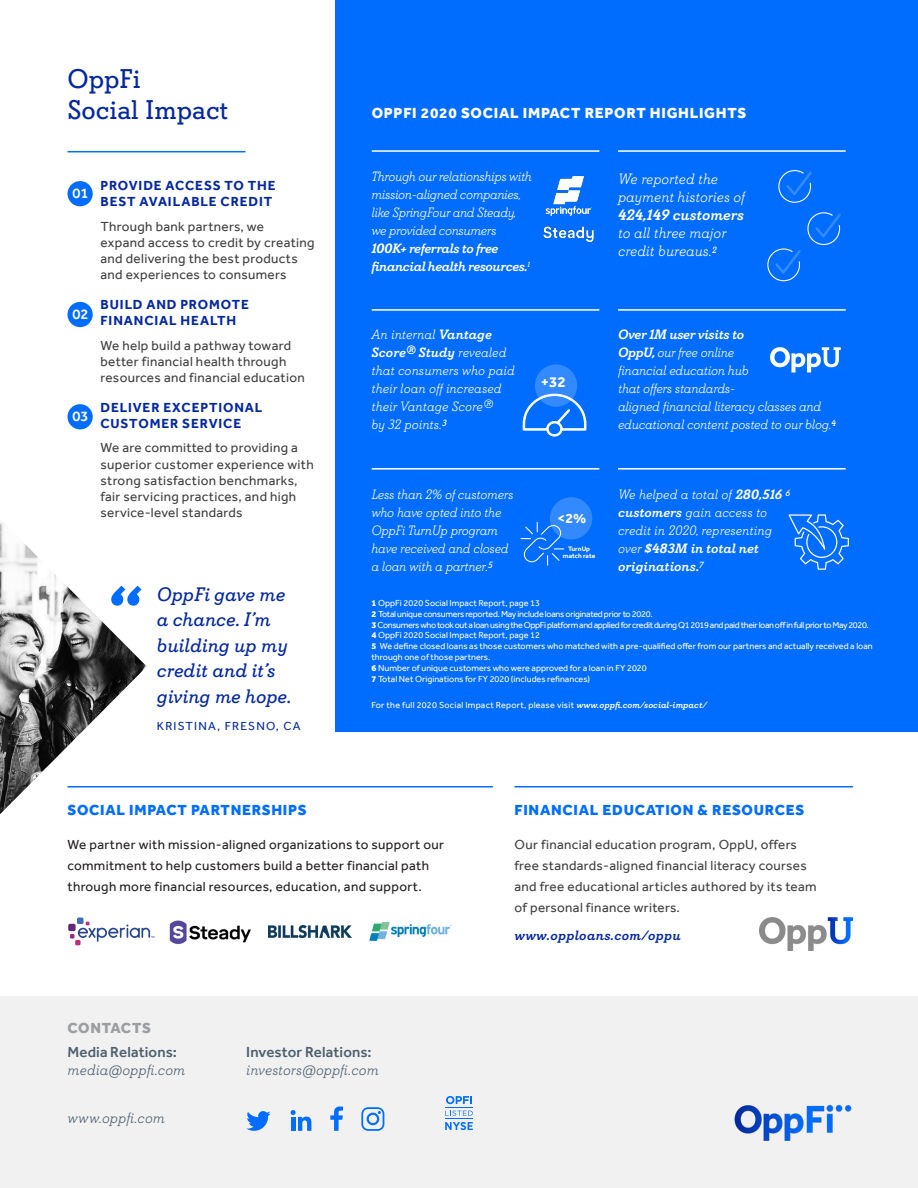
<style>
.page{position:relative;width:918px;height:1188px;background:#fff}
.page>*{position:absolute;margin:0;border:0;box-sizing:border-box;transform-origin:0 0}
.t1{font:27px/31.5px "Davis";color:#0528a0}
.t2{font:italic 19.5px/25.5px "Davis";color:#0528a0}
.Blue_intro{font:700 15.3px "Effra";color:#fff}
.Blue_intro-2{font:italic 300 15px/18px "Davis";color:#fff}
.t3{font:800 15px "Effra";letter-spacing:.05em;color:#006dff}
.Body_Copy{font:italic 300 15px/18px "Davis";letter-spacing:.005em;color:#4e606e}
.t4{font:800 15px "Effra";letter-spacing:.05em;color:#fff}
.Body_Copy-2{font:500 15px/18px "Effra";letter-spacing:.01em;color:#4e606e}
.t5{font:800 15px "Effra";letter-spacing:.05em;color:#9c9ea1}
.Sidebar_Stat_Number{font:500 14.85px "Effra";color:#fff}
.Blue_intro-3{font:700 14.25px "Effra";color:#fff}
.t6{font:13.5px/16.2px "Effra";letter-spacing:.025em;color:#404041}
.Blue_intro-4{font:italic 300 13.5px/18px "Davis";letter-spacing:-.02em;color:#fff}
.Blue_intro-5{font:italic 300 13.5px/18px "Davis";color:#fff}
.t7{font:13.5px/21px "Effra";letter-spacing:.025em;color:#231f20}
.Body_Copy-3{font:700 13.5px/16.2px "Effra";letter-spacing:.065em;color:#0528a0}
.t8{font:italic 500 13.5px "Davis";letter-spacing:.025em;color:#0528a0}
.attribute{font:12px "Effra";letter-spacing:.1em;color:#0528a0}
.t9{font:9px/10.8px "Effra";color:#fff}
.t10{font:9px "Effra";letter-spacing:-.04em;color:#fff}
.t11{font:9px "Effra";letter-spacing:.025em;color:#fff}
.t12{font:9px "Effra";letter-spacing:-.03em;color:#fff}
.Blue_intro-6{font:700 6.75px/7.1px "Effra";color:#fff;text-align:center}
.s1{font-weight:500}
.s2{font-weight:800}
.s3{font-family:"Davis";font-weight:500;font-style:italic}
.s4{font-family:"Davis";font-weight:300;font-style:italic}
.s5{font-family:"Effra";font-weight:500;font-style:normal}
</style>
<div class="page">
<div style="left:336px;top:0;width:582px;height:731px;background:#006dff"></div>
<div style="left:535px;top:364px;width:42px;height:43px;background:#338aff;border-radius:50%"></div>
<svg style="left:778px;top:170px;width:34px;height:33px"></svg>
<svg style="left:767px;top:212px;width:74px;height:69px"></svg>
<div style="left:550px;top:497px;width:42px;height:43px;background:#338aff;border-radius:50%"></div>
<svg style="left:521px;top:522px;width:43px;height:44px"></svg>
<svg style="left:770px;top:347px;width:71px;height:26px"></svg>
<img style="left:545px;top:175px;width:47px;height:40px">
<img style="left:543px;top:226px;width:51px;height:17px">
<hr style="left:372px;top:150px;width:227px;height:2px;background:#fff">
<hr style="left:372px;top:309px;width:227px;height:2px;background:#fff">
<hr style="left:372px;top:468px;width:227px;height:2px;background:#fff">
<hr style="left:618px;top:150px;width:228px;height:2px;background:#fff">
<hr style="left:618px;top:309px;width:228px;height:2px;background:#fff">
<hr style="left:618px;top:468px;width:228px;height:2px;background:#fff">
<svg style="left:523px;top:394px;width:63px;height:42px"></svg>
<svg style="left:789px;top:514px;width:60px;height:56px"></svg>
<svg style="left:0;top:522px;width:147px;height:292px"></svg>
<hr style="left:68px;top:151px;width:178px;height:1px;background:#006dff">
<div style="left:67px;top:181px;width:26px;height:25px;background:#006dff;border-radius:50%"></div>
<div style="left:67px;top:302px;width:26px;height:25px;background:#006dff;border-radius:50%"></div>
<div style="left:67px;top:404px;width:26px;height:25px;background:#006dff;border-radius:50%"></div>
<img style="left:269px;top:925px;width:83px;height:12px">
<div style="left:68px;top:924px;width:8px;height:7px;background:#632678;border-radius:2px"></div>
<svg style="left:70px;top:917px;width:84px;height:28px"></svg>
<img style="left:170px;top:920px;width:81px;height:24px">
<img style="left:369px;top:921px;width:82px;height:20px">
<hr style="left:402px;top:937px;width:48px;height:4px;background:#fff">
<hr style="left:514px;top:786px;width:339px;height:2px;background:#006dff">
<hr style="left:68px;top:786px;width:425px;height:2px;background:#006dff">
<img style="left:759px;top:917px;width:94px;height:34px">
<div style="left:0;top:997px;width:918px;height:191px;background:#f1f1f2"></div>
<svg style="left:246px;top:1111px;width:25px;height:20px"></svg>
<svg style="left:330px;top:1107px;width:13px;height:24px"></svg>
<svg style="left:361px;top:1107px;width:23px;height:24px"></svg>
<svg style="left:291px;top:1110px;width:20px;height:21px"></svg>
<svg style="left:445px;top:1096px;width:28px;height:34px"></svg>
<img style="left:734px;top:1104px;width:118px;height:37px">
<p class="t1" style="left:68px;top:63px;width:162px">OppFi<br>Social Impact</p>
<p class="Sidebar_Stat_Number" style="left:73px;top:184px;width:18px">01</p>
<p class="Sidebar_Stat_Number" style="left:73px;top:305px;width:18px">02</p>
<p class="Sidebar_Stat_Number" style="left:73px;top:407px;width:18px">03</p>
<p class="Body_Copy-3" style="left:100px;top:177px;width:177px">PROVIDE ACCESS TO THE<br>BEST AVAILABLE CREDIT</p>
<p class="t6" style="left:100px;top:218px;width:216px">Through bank partners, we<br>expand access to credit by creating and delivering the best products and experiences to consumers</p>
<p class="Body_Copy-3" style="left:100px;top:296px;width:150px">BUILD AND PROMOTE<br>FINANCIAL HEALTH</p>
<p class="t6" style="left:100px;top:337px;width:206px">We help build a pathway toward better financial health through resources and financial education</p>
<p class="Body_Copy-3" style="left:100px;top:399px;width:163px">DELIVER EXCEPTIONAL<br>CUSTOMER SERVICE</p>
<p class="t6" style="left:100px;top:440px;width:215px">We are committed to providing a superior customer experience with strong satisfaction benchmarks, fair servicing practices, and high service-level standards</p>
<p class="t2" style="left:157px;top:582px;width:136px">OppFi gave me a chance. I’m building up my credit and it’s giving me hope.</p>
<p class="attribute" style="left:157px;top:718px;width:145px">KRISTINA, FRESNO, CA</p>
<p class="t4" style="left:372px;top:104px;width:376px">OPPFI 2020 SOCIAL IMPACT REPORT HIGHLIGHTS</p>
<p class="Blue_intro-4" style="left:372px;top:168px;width:162px">Through our relationships with mission-aligned companies, like SpringFour and Steady, we provided consumers<br><span class="s1">100K+ referrals to free financial health resources.</span><sup>1</sup></p>
<p class="Blue_intro-5" style="left:372px;top:326px;width:145px">An internal <span class="s1">Vantage<br>Score® Study</span> revealed that consumers who paid their loan off increased their Vantage Score®<br>by 32 points.<sup>3</sup></p>
<p class="Blue_intro" style="left:541px;top:373px;width:27px">+32</p>
<p class="Blue_intro-2" style="left:618px;top:170px;width:128px">We reported the payment histories of<br><span class="s1">424,149 customers </span>to all three major credit bureaus.<sup>2</sup></p>
<p class="Blue_intro-4" style="left:618px;top:326px;width:219px"><span class="s1">Over 1M user visits to<br>OppU,</span> our free online<br>financial education hub<br>that offers standards-<br>aligned financial literacy classes and educational content posted to our blog.<sup>4</sup></p>
<p class="Blue_intro-4" style="left:372px;top:486px;width:143px">Less than 2% of customers who have opted into the<br>OppFi TurnUp program have received and closed a loan with a partner.<sup>5</sup></p>
<p class="Blue_intro-3" style="left:558px;top:510px;width:30px">&lt;2%</p>
<p class="Blue_intro-6" style="left:563px;top:545px;width:34px">TurnUp match rate</p>
<p class="Blue_intro-5" style="left:618px;top:486px;width:174px">We helped a total of <span class="s1">280,516</span> <sup>6 </sup><span class="s1">customers</span> gain access to credit in 2020, representing over <span class="s1">$483M in total net originations.</span><sup>7</sup></p>
<p class="t9" style="left:372px;top:598px;width:170px"><span class="s2">1</span> OppFi 2020 Social Impact Report, page 13</p>
<p class="t12" style="left:372px;top:608px;width:283px"><span class="s2">2</span> Total unique consumers reported. May include loans originated prior to 2020.</p>
<p class="t10" style="left:372px;top:619px;width:499px"><span class="s2">3</span> Consumers who took out a loan using the OppFi platform and applied for credit during Q1 2019 and paid their loan off in full prior to May 2020.</p>
<p class="t9" style="left:372px;top:630px;width:170px"><span class="s2">4</span> OppFi 2020 Social Impact Report, page 12</p>
<p class="t9" style="left:372px;top:641px;width:503px"><span class="s2">5</span> We define closed loans as those customers who matched with a pre-qualified offer from our partners and actually received a loan through one of those partners.</p>
<p class="t9" style="left:372px;top:662px;width:277px"><span class="s2">6</span> Number of unique customers who were approved for a loan in FY 2020</p>
<p class="t9" style="left:372px;top:673px;width:220px"><span class="s2">7</span> Total Net Originations for FY 2020 (includes refinances)</p>
<p class="t11" style="left:372px;top:699px;width:337px">For the full 2020 Social Impact Report, please visit <span class="s3">www.oppfi.com/social-impact/</span></p>
<p class="t3" style="left:68px;top:801px;width:241px">SOCIAL IMPACT PARTNERSHIPS</p>
<p class="t7" style="left:68px;top:834px;width:378px">We partner with mission-aligned organizations to support our commitment to help customers build a better financial path through more financial resources, education, and support.</p>
<p class="t5" style="left:68px;top:1019px;width:85px">CONTACTS</p>
<p class="Body_Copy-2" style="left:68px;top:1043px;width:119px">Media Relations: <span class="s4">media@oppfi.com</span></p>
<p class="Body_Copy" style="left:68px;top:1109px;width:99px">www.oppfi.com</p>
<p class="Body_Copy" style="left:246px;top:1043px;width:134px"><span class="s5">Investor Relations: </span>investors@oppfi.com</p>
<p class="t3" style="left:514px;top:801px;width:291px">FINANCIAL EDUCATION &amp; RESOURCES</p>
<p class="t6" style="left:514px;top:834px;width:304px;line-height:21px">Our financial education program, OppU, offers free standards-aligned financial literacy courses and free educational articles authored by its team of personal finance writers.</p>
<p class="t8" style="left:514px;top:927px;width:168px">www.opploans.com/oppu</p>
</div>
